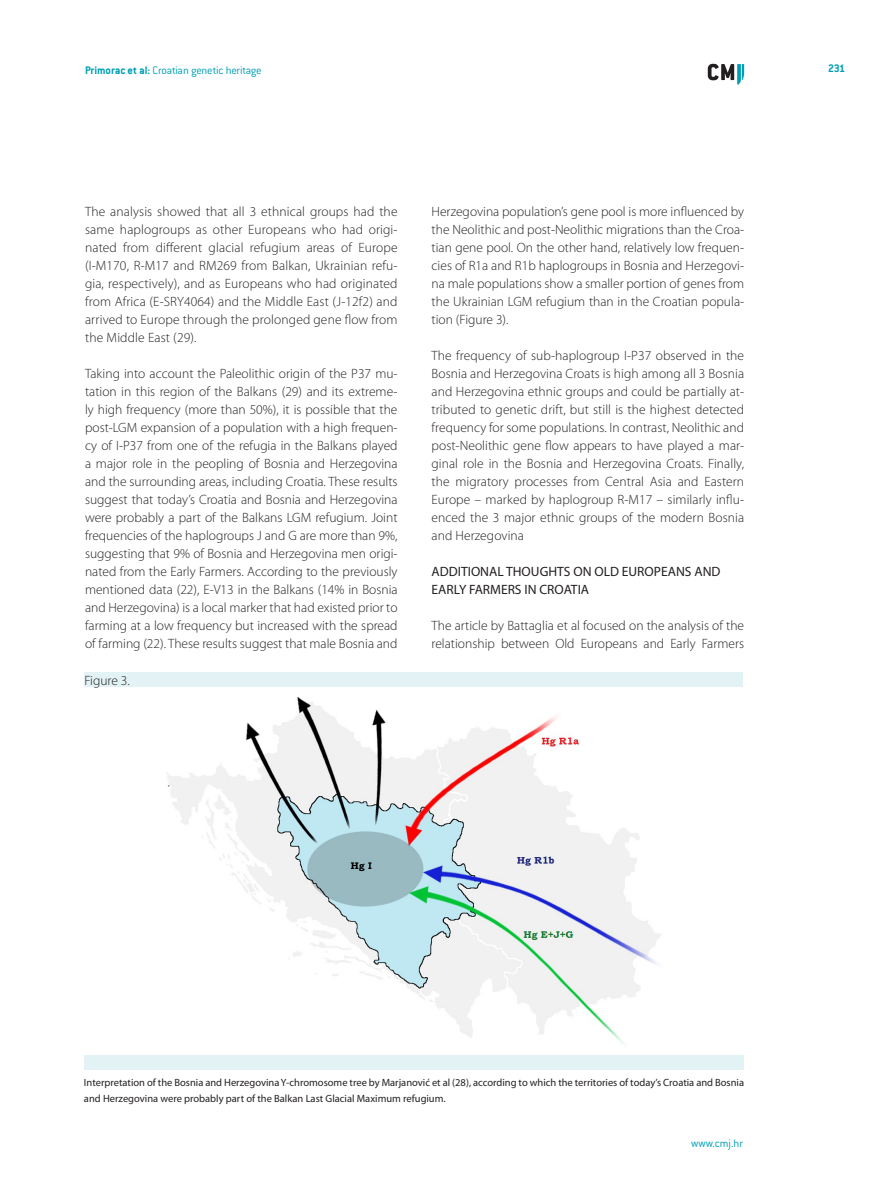
<style>
.page{position:relative;width:893px;height:1191px;background:#fff}
.page>*{position:absolute;margin:0;border:0;box-sizing:border-box;transform-origin:0 0}
.t1{font:300 13.5px/18px "Myriad Pro";color:#231f20;text-align:justify}
.t2{font:13.5px/18px "Myriad Pro";color:#231f20}
.t3{font:300 12px "ITC Conduit LTCE";letter-spacing:-.015em;color:#009fb4}
.t4{font:700 12px "ITC Conduit LTCE";color:#009fb4}
.t5{font:10.5px/15.8px "Myriad Pro";color:#231f20}
.s1{font-weight:700}
</style>
<div class="page">
<svg style="left:708px;top:64px;width:36px;height:21px"></svg>
<img style="left:166px;top:696px;width:495px;height:349px">
<div style="left:84px;top:672px;width:659px;height:15px;background:#e2f2f5"></div>
<div style="left:84px;top:1054px;width:659px;height:15px;background:#e2f2f5"></div>
<p class="t3" style="left:85px;top:63px;width:178px"><span class="s1">Primorac et al:</span> Croatian genetic heritage</p>
<p class="t4" style="left:828px;top:61px;width:19px">231</p>
<p class="t1" style="left:85px;top:202px;width:314px">The analysis showed that all 3 ethnical groups had the same haplogroups as other Europeans who had origi&shy;nated from different glacial refugium areas of Europe (I-M170, R-M17 and RM269 from Balkan, Ukrainian refu&shy;gia, respectively), and as Europeans who had originated from Africa (E-SRY4064) and the Middle East (J-12f2) and arrived to Europe through the prolonged gene flow from the Middle East (29).</p>
<p class="t1" style="left:85px;top:364px;width:314px">Taking into account the Paleolithic origin of the P37 mu&shy;tation in this region of the Balkans (29) and its extreme&shy;ly high frequency (more than 50%), it is possible that the post-LGM expansion of a population with a high frequen&shy;cy of I-P37 from one of the refugia in the Balkans played a major role in the peopling of Bosnia and Herzegovina and the surrounding areas, including Croatia. These results suggest that today’s Croatia and Bosnia and Herzegovina were probably a part of the Balkans LGM refugium. Joint frequencies of the haplogroups J and G are more than 9%, suggesting that 9% of Bosnia and Herzegovina men origi&shy;nated from the Early Farmers. According to the previously mentioned data (22), E-V13 in the Balkans (14% in Bosnia and Herzegovina) is a local marker that had existed prior to farming at a low frequency but increased with the spread of farming (22). These results suggest that male Bosnia and</p>
<p class="t1" style="left:84px;top:671px;width:47px">Figure 3.</p>
<p class="t1" style="left:432px;top:202px;width:314px">Herzegovina population’s gene pool is more influenced by the Neolithic and post-Neolithic migrations than the Croa&shy;tian gene pool. On the other hand, relatively low frequen&shy;cies of R1a and R1b haplogroups in Bosnia and Herzegovi&shy;na male populations show a smaller portion of genes from the Ukrainian LGM refugium than in the Croatian popula&shy;tion (Figure 3).</p>
<p class="t1" style="left:432px;top:346px;width:314px">The frequency of sub-haplogroup I-P37 observed in the Bosnia and Herzegovina Croats is high among all 3 Bosnia and Herzegovina ethnic groups and could be partially at&shy;tributed to genetic drift, but still is the highest detected frequency for some populations. In contrast, Neolithic and post-Neolithic gene flow appears to have played a mar&shy;ginal role in the Bosnia and Herzegovina Croats. Finally, the migratory processes from Central Asia and Eastern Europe – marked by haplogroup R-M17 – similarly influ&shy;enced the 3 major ethnic groups of the modern Bosnia and Herzegovina</p>
<p class="t2" style="left:432px;top:562px;width:117px">ADDITIONAL THOUGHTS</p>
<p class="t2" style="left:432px;top:562px;width:290px;text-indent:142px">ON OLD EUROPEANS AND<br>EARLY FARMERS IN CROATIA</p>
<p class="t1" style="left:432px;top:616px;width:314px">The article by Battaglia et al focused on the analysis of the relationship between Old Europeans and Early Farmers</p>
<p class="t5" style="left:84px;top:1074px;width:662px">Interpretation of the Bosnia and Herzegovina Y-chromosome tree by Marjanović et al (28), according to which the territories of today’s Croatia and Bosnia and Herzegovina were probably part of the Balkan Last Glacial Maximum refugium.</p>
<p class="t3" style="left:691px;top:1136px;width:54px">www.cmj.hr</p>
</div>
